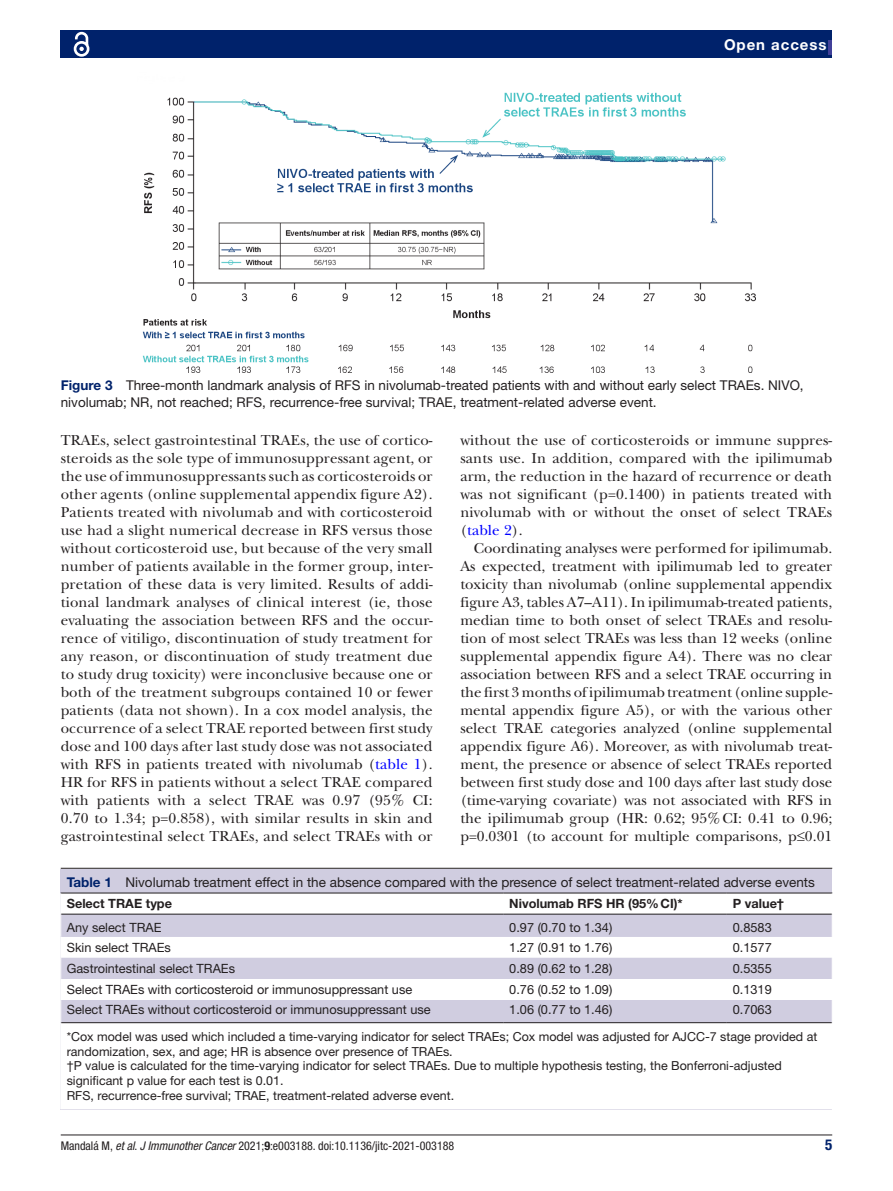
<style>
.page{position:relative;width:893px;height:1191px;background:#fff}
.page>*{position:absolute;margin:0;border:0;box-sizing:border-box;transform-origin:0 0}
.t1{font:15px/18px "New Baskerville";letter-spacing:.01em;color:#231f20;text-align:justify}
.t2{font:700 15px "Helvetica Neue LT Std";letter-spacing:.065em;color:#fff}
.t3{font:700 condensed 15px "Helvetica Neue LT Std";color:#00226b}
.t4{font:13.5px/16.2px "Helvetica Neue LT Std";color:#231f20}
.t5{font:12.75px "Helvetica Neue LT Std";color:#231f20}
.t6{font:700 12.75px "Helvetica Neue LT Std";color:#231f20}
.t7{font:12.45px/15px "Helvetica Neue LT Std";color:#231f20}
.t8{font:condensed 12px "Helvetica Neue LT Std";color:#231f20}
.s1{font-weight:700;color:#00226b}
.s2{color:#00f}
.s3{font-style:italic}
.s4{font-weight:700}
</style>
<div class="page">
<hr style="left:61px;top:1134px;width:771px;height:1px;background:#231f20">
<div style="left:61px;top:31px;width:771px;height:27px;background:#00226b"></div>
<hr style="left:828px;top:40px;width:4px;height:15px;background:#414099">
<svg style="left:73px;top:31px;width:17px;height:26px"></svg>
<div style="left:61px;top:868px;width:771px;height:241px;background:#d0cde0"></div>
<hr style="left:61px;top:868px;width:771px;height:1px;background:#231f20">
<div style="left:61px;top:893px;width:771px;height:216px;background:#fff"></div>
<svg style="left:61px;top:914px;width:771px;height:108px"></svg>
<hr style="left:61px;top:892px;width:442px;height:1px;background:#231f20">
<hr style="left:61px;top:913px;width:442px;height:1px;background:#231f20">
<hr style="left:503px;top:892px;width:224px;height:1px;background:#231f20">
<hr style="left:503px;top:913px;width:224px;height:1px;background:#231f20">
<hr style="left:727px;top:892px;width:105px;height:1px;background:#231f20">
<hr style="left:727px;top:913px;width:105px;height:1px;background:#231f20">
<hr style="left:61px;top:1022px;width:442px;height:1px;background:#231f20">
<hr style="left:503px;top:1022px;width:224px;height:1px;background:#231f20">
<hr style="left:727px;top:1022px;width:105px;height:1px;background:#231f20">
<svg style="left:60px;top:893px;width:1px;height:129px"></svg>
<hr style="left:67px;top:1054px;width:765px;height:2px;background:#fff">
<hr style="left:67px;top:1084px;width:765px;height:2px;background:#fff">
<hr style="left:67px;top:1099px;width:765px;height:2px;background:#fff">
<img style="left:142px;top:92px;width:613px;height:281px">
<p class="t2" style="left:724px;top:35px;width:104px">Open access</p>
<p class="t4" style="left:61px;top:377px;width:744px"><span class="s1">Figure 3</span> Three-month landmark analysis of RFS in nivolumab-treated patients with and without early select TRAEs. NIVO, nivolumab; NR, not reached; RFS, recurrence-free survival; TRAE, treatment-related adverse event.</p>
<p class="t1" style="left:61px;top:431px;width:373px">TRAEs, select gastrointestinal TRAEs, the use of cortico&shy;steroids as the sole type of immunosuppressant agent, or the use of immunosuppressants such as corticosteroids or other agents (online supplemental appendix figure A2).<br>Patients treated with nivolumab and with corticosteroid use had a slight numerical decrease in RFS versus those without corticosteroid use, but because of the very small number of patients available in the former group, inter&shy;pretation of these data is very limited. Results of addi&shy;tional landmark analyses of clinical interest (ie, those evaluating the association between RFS and the occur&shy;rence of vitiligo, discontinuation of study treatment for any reason, or discontinuation of study treatment due to study drug toxicity) were inconclusive because one or both of the treatment subgroups contained 10 or fewer patients (data not shown). In a cox model analysis, the occurrence of a select TRAE reported between first study dose and 100 days after last study dose was not associated with RFS in patients treated with nivolumab (<span class="s2">table 1</span>).<br>HR for RFS in patients without a select TRAE compared with patients with a select TRAE was 0.97 (95% CI:<br>0.70 to 1.34; p=0.858), with similar results in skin and gastrointestinal select TRAEs, and select TRAEs with or</p>
<p class="t1" style="left:460px;top:431px;width:373px">without the use of corticosteroids or immune suppres&shy;sants use. In addition, compared with the ipilimumab arm, the reduction in the hazard of recurrence or death was not significant (p=0.1400) in patients treated with nivolumab with or without the onset of select TRAEs (<span class="s2">table 2</span>).</p>
<p class="t1" style="left:460px;top:539px;width:373px;text-indent:14px">Coordinating analyses were performed for ipilimumab.<br>As expected, treatment with ipilimumab led to greater toxicity than nivolumab (online supplemental appendix figure A3, tables A7–A11). In ipilimumab-treated patients, median time to both onset of select TRAEs and resolu&shy;tion of most select TRAEs was less than 12 weeks (online supplemental appendix figure A4). There was no clear association between RFS and a select TRAE occurring in the first 3 months of ipilimumab treatment (online supple&shy;mental appendix figure A5), or with the various other select TRAE categories analyzed (online supplemental appendix figure A6). Moreover, as with nivolumab treat&shy;ment, the presence or absence of select TRAEs reported between first study dose and 100 days after last study dose (time-varying covariate) was not associated with RFS in the ipilimumab group (HR: 0.62; 95%CI: 0.41 to 0.96; p=0.0301 (to account for multiple comparisons, p≤0.01</p>
<p class="t4" style="left:67px;top:873px;width:750px"><span class="s1">Table 1</span> Nivolumab treatment effect in the absence compared with the presence of select treatment-related adverse events</p>
<p class="t6" style="left:67px;top:895px;width:107px">Select TRAE type</p>
<p class="t6" style="left:509px;top:895px;width:175px">Nivolumab RFS HR (95%CI)*</p>
<p class="t6" style="left:733px;top:895px;width:53px">P value†</p>
<p class="t5" style="left:67px;top:920px;width:96px">Any select TRAE</p>
<p class="t5" style="left:509px;top:920px;width:105px">0.97 (0.70 to 1.34)</p>
<p class="t5" style="left:733px;top:920px;width:40px">0.8583</p>
<p class="t5" style="left:67px;top:939px;width:106px">Skin select TRAEs</p>
<p class="t5" style="left:509px;top:939px;width:105px">1.27 (0.91 to 1.76)</p>
<p class="t5" style="left:733px;top:939px;width:40px">0.1577</p>
<p class="t5" style="left:67px;top:960px;width:170px">Gastrointestinal select TRAEs</p>
<p class="t5" style="left:509px;top:960px;width:105px">0.89 (0.62 to 1.28)</p>
<p class="t5" style="left:733px;top:960px;width:40px">0.5355</p>
<p class="t5" style="left:67px;top:982px;width:347px">Select TRAEs with corticosteroid or immunosuppressant use</p>
<p class="t5" style="left:509px;top:982px;width:105px">0.76 (0.52 to 1.09)</p>
<p class="t5" style="left:733px;top:982px;width:40px">0.1319</p>
<p class="t5" style="left:67px;top:1001px;width:365px">Select TRAEs without corticosteroid or immunosuppressant use</p>
<p class="t5" style="left:509px;top:1001px;width:105px">1.06 (0.77 to 1.46)</p>
<p class="t5" style="left:733px;top:1001px;width:40px">0.7063</p>
<p class="t7" style="left:67px;top:1028px;width:752px">*Cox model was used which included a time-varying indicator for select TRAEs; Cox model was adjusted for AJCC-7 stage provided at randomization, sex, and age; HR is absence over presence of TRAEs.<br>†P value is calculated for the time-varying indicator for select TRAEs. Due to multiple hypothesis testing, the Bonferroni-adjusted significant p value for each test is 0.01.<br>RFS, recurrence-free survival; TRAE, treatment-related adverse event.</p>
<p class="t8" style="left:61px;top:1138px;width:395px">Mandalá M, <span class="s3">et al</span>. <span class="s3">J Immunother Cancer</span> 2021;<span class="s4">9</span>:e003188. doi:10.1136/jitc-2021-003188</p>
<p class="t3" style="left:825px;top:1135px;width:9px">5</p>
</div>
